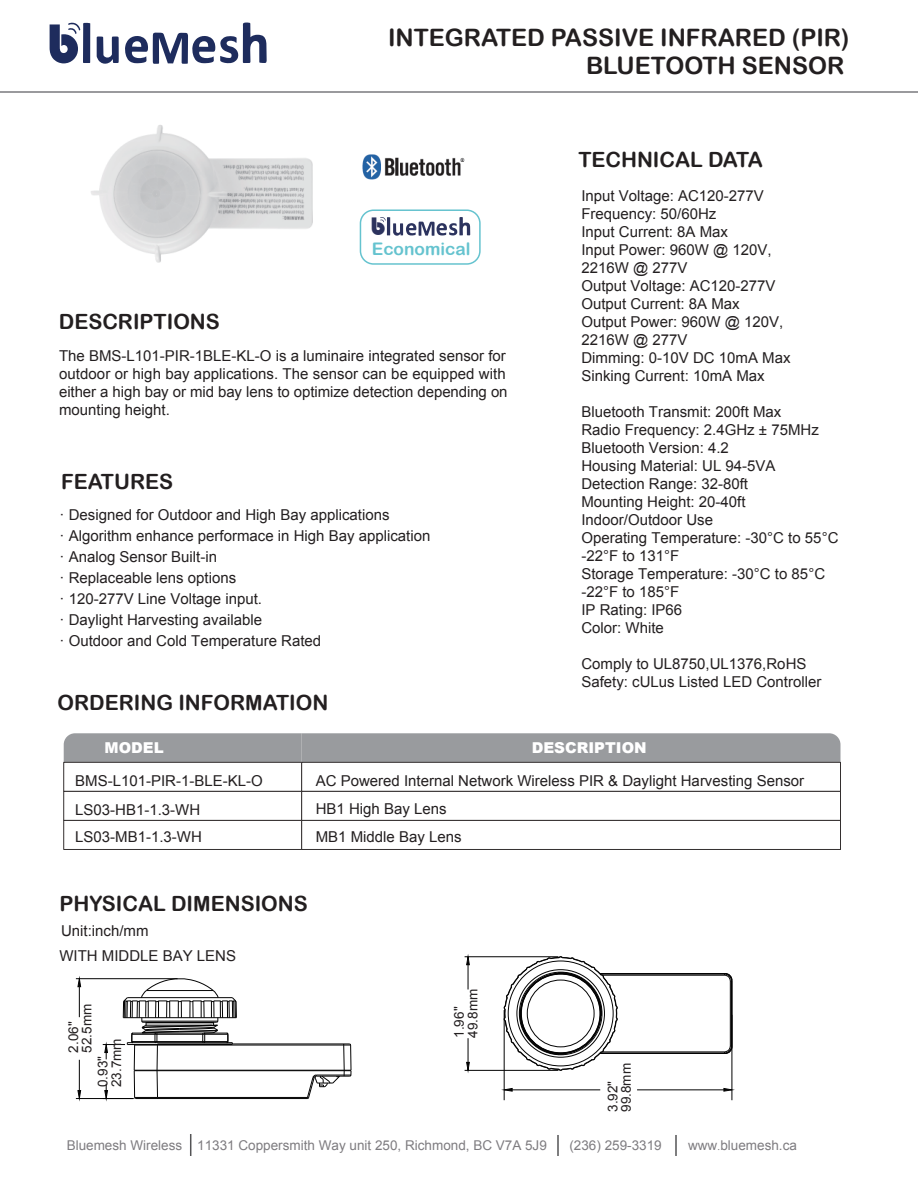
<style>
.page{position:relative;width:918px;height:1188px;background:#fff}
.page>*{position:absolute;margin:0;border:0;box-sizing:border-box;transform-origin:0 0}
.t1{font:57.6px "Bauhaus 93";color:#1e2c5d}
.t2{font:26.1px "Bauhaus 93";color:#2c335e}
.t3{font:24px/28.8px "Arial Rounded MT Bold";color:#231f20;text-align:right}
.t4{font:21px "Arial Rounded MT Bold";color:#231f20}
.t5{font:17.4px "Arial Rounded MT Bold";color:#65c3cf}
.t6{font:15px/18px "Arial";color:#231f20}
.t7{font:900 15px "Arial";color:#fff}
.t8{font:13.5px "Arial";color:#7e7c80}
.t9{font:13.5px/13.5px "Arial";color:#231f20}
.s1{font-family:"Adobe Song Std";font-weight:300}
</style>
<div class="page">
<img style="left:363px;top:154px;width:102px;height:26px">
<svg style="left:68px;top:22px;width:22px;height:41px"></svg>
<svg style="left:97px;top:37px;width:22px;height:27px"></svg>
<svg style="left:125px;top:22px;width:142px;height:42px"></svg>
<hr style="left:0;top:91px;width:918px;height:2px;background:#797a7e">
<svg style="left:190px;top:1134px;width:1px;height:22px"></svg>
<hr style="left:557px;top:1135px;width:2px;height:21px;background:#545456">
<hr style="left:675px;top:1135px;width:2px;height:21px;background:#545456">
<svg style="left:64px;top:733px;width:777px;height:29px;background:#999b9e"></svg>
<div style="left:64px;top:762px;width:238px;height:30px;background:#fff;border:1px solid #342f2f"></div>
<div style="left:302px;top:762px;width:539px;height:30px;background:#fff;border:1px solid #342f2f"></div>
<div style="left:64px;top:791px;width:238px;height:30px;background:#fff;border:1px solid #342f2f"></div>
<div style="left:302px;top:791px;width:539px;height:30px;background:#fff;border:1px solid #342f2f"></div>
<div style="left:64px;top:820px;width:238px;height:30px;background:#fff;border:1px solid #342f2f"></div>
<div style="left:302px;top:820px;width:539px;height:30px;background:#fff;border:1px solid #342f2f"></div>
<img style="left:91px;top:125px;width:222px;height:138px">
<hr style="left:732px;top:980px;width:1px;height:67px;background:#030303">
<hr style="left:731px;top:981px;width:1px;height:65px;background:#030303">
<hr style="left:730px;top:981px;width:1px;height:65px;background:#030303">
<hr style="left:600px;top:1053px;width:125px;height:1px;background:#030303">
<hr style="left:603px;top:1052px;width:122px;height:1px;background:#030303">
<hr style="left:603px;top:975px;width:122px;height:1px;background:#030303">
<hr style="left:600px;top:974px;width:125px;height:1px;background:#030303">
<hr style="left:600px;top:973px;width:125px;height:1px;background:#030303">
<hr style="left:136px;top:1098px;width:171px;height:1px;background:#030303">
<hr style="left:158px;top:1097px;width:149px;height:1px;background:#030303">
<hr style="left:134px;top:1070px;width:217px;height:1px;background:#030303">
<hr style="left:157px;top:1045px;width:187px;height:1px;background:#030303">
<hr style="left:157px;top:1044px;width:192px;height:1px;background:#030303">
<svg style="left:504px;top:957px;width:114px;height:114px"></svg>
<svg style="left:307px;top:1044px;width:45px;height:55px"></svg>
<svg style="left:724px;top:973px;width:9px;height:9px"></svg>
<svg style="left:724px;top:1046px;width:8px;height:8px"></svg>
<hr style="left:465px;top:956px;width:93px;height:1px;background:#030303">
<hr style="left:465px;top:1070px;width:93px;height:1px;background:#030303">
<svg style="left:467px;top:957px;width:2px;height:32px"></svg>
<svg style="left:467px;top:1038px;width:2px;height:32px"></svg>
<hr style="left:504px;top:1010px;width:1px;height:90px;background:#030303">
<hr style="left:732px;top:1015px;width:1px;height:85px;background:#030303">
<hr style="left:512px;top:1090px;width:88px;height:1px;background:#030303">
<hr style="left:637px;top:1090px;width:87px;height:1px;background:#030303">
<svg style="left:504px;top:1088px;width:8px;height:3px"></svg>
<svg style="left:724px;top:1088px;width:8px;height:3px"></svg>
<hr style="left:76px;top:1098px;width:58px;height:1px;background:#030303">
<hr style="left:76px;top:978px;width:102px;height:1px;background:#030303">
<hr style="left:79px;top:1060px;width:1px;height:31px;background:#030303">
<hr style="left:79px;top:987px;width:1px;height:30px;background:#030303">
<svg style="left:78px;top:1091px;width:3px;height:7px"></svg>
<svg style="left:78px;top:979px;width:3px;height:8px"></svg>
<svg style="left:103px;top:978px;width:134px;height:121px"></svg>
<div style="left:360px;top:209px;width:121px;height:56px;border:2px solid #65c3cf;border-radius:13px"></div>
<svg style="left:380px;top:217px;width:90px;height:19px"></svg>
<h1 class="t1" style="left:47px;top:11px;width:34px">b</h1>
<h3 class="t3" style="left:388px;top:22px;width:463px">INTEGRATED PASSIVE INFRARED (PIR)<br>BLUETOOTH SENSOR</h3>
<h3 class="t4" style="left:59px;top:310px;width:163px">DESCRIPTIONS</h3>
<h2 class="t2" style="left:371px;top:212px;width:16px">b</h2>
<p class="t5" style="left:372px;top:239px;width:100px">Economical</p>
<p class="t6" style="left:59px;top:347px;width:450px">The BMS-L101-PIR-1BLE-KL-O is a luminaire integrated sensor for outdoor or high bay applications. The sensor can be equipped with either a high bay or mid bay lens to optimize detection depending on mounting height.</p>
<h3 class="t4" style="left:61px;top:469px;width:114px">FEATURES</h3>
<p class="t6" style="left:60px;top:504px;width:372px;line-height:21px">· Designed for Outdoor and High Bay applications<br>· Algorithm enhance performace in High Bay application · Analog Sensor Built-in<br>· Replaceable lens options<br>· 120-277V Line Voltage input.<br>· Daylight Harvesting available<br>· Outdoor and Cold Temperature Rated</p>
<h3 class="t4" style="left:58px;top:690px;width:272px">ORDERING INFORMATION</h3>
<h3 class="t4" style="left:578px;top:147px;width:186px">TECHNICAL DATA</h3>
<p class="t6" style="left:581px;top:187px;width:211px">Input Voltage: AC120-277V<br>Frequency: 50/60Hz<br>Input Current: 8A Max<br>Input Power: 960W @ 120V,<br>2216W @ 277V<br>Output Voltage: AC120-277V<br>Output Current: 8A Max<br>Output Power: 960W @ 120V,<br>2216W @ 277V<br>Dimming: 0-10V DC 10mA Max<br>Sinking Current: 10mA Max</p>
<p class="t6" style="left:581px;top:403px;width:259px">Bluetooth Transmit: 200ft Max<br>Radio Frequency: 2.4GHz ± 75MHz<br>Bluetooth Version: 4.2<br>Housing Material: UL 94-5VA<br>Detection Range: 32-80ft<br>Mounting Height: 20-40ft<br>Indoor/Outdoor Use<br>Operating Temperature: -30°C to 55°C -22°F to 131°F<br>Storage Temperature: -30°C to 85°C -22°F to 185°F<br>IP Rating: IP66<br>Color: White</p>
<p class="t6" style="left:581px;top:655px;width:242px">Comply to UL8750,UL1376,RoHS<br>Safety: cULus Listed LED Controller</p>
<p class="t7" style="left:105px;top:737px;width:61px">MODEL</p>
<p class="t7" style="left:532px;top:737px;width:116px">DESCRIPTION</p>
<p class="t6" style="left:75px;top:766px;width:189px;line-height:29.1px">BMS-L101-PIR-1-BLE-KL-O<br>LS03-HB1-1.3-WH</p>
<p class="t6" style="left:316px;top:772px;width:490px">AC Powered Internal Network Wireless PIR &amp; Daylight Harvesting Sensor</p>
<p class="t6" style="left:316px;top:800px;width:132px">HB1 High Bay Lens</p>
<p class="t6" style="left:75px;top:828px;width:128px">LS03-MB1-1.3-WH</p>
<p class="t6" style="left:316px;top:828px;width:147px">MB1 Middle Bay Lens</p>
<h3 class="t4" style="left:59px;top:891px;width:250px">PHYSICAL DIMENSIONS</h3>
<p class="t6" style="left:61px;top:922px;width:89px">Unit:inch/mm</p>
<p class="t6" style="left:59px;top:947px;width:178px">WITH MIDDLE BAY LENS</p>
<p class="t9" style="left:67px;top:1053px;width:50px;rotate:-90deg">2.06"<br>52.5mm</p>
<p class="t9" style="left:96px;top:1087px;width:50px;rotate:-90deg">0.93"<br>23.7mm</p>
<p class="t9" style="left:452px;top:1038px;width:50px;rotate:-90deg">1.96"<br>49.8mm</p>
<p class="t9" style="left:606px;top:1112px;width:50px;rotate:-90deg">3.92"<br>99.8mm</p>
<p class="t8" style="left:67px;top:1137px;width:482px">Bluemesh Wireless 11331 Coppersmith Way unit 250, Richmond, BC V7A 5J9</p>
<p class="t8" style="left:569px;top:1137px;width:94px">(236) 259-3319</p>
<p class="t8" style="left:688px;top:1137px;width:110px">www<span class="s1">.</span>bluemesh.ca</p>
</div>
